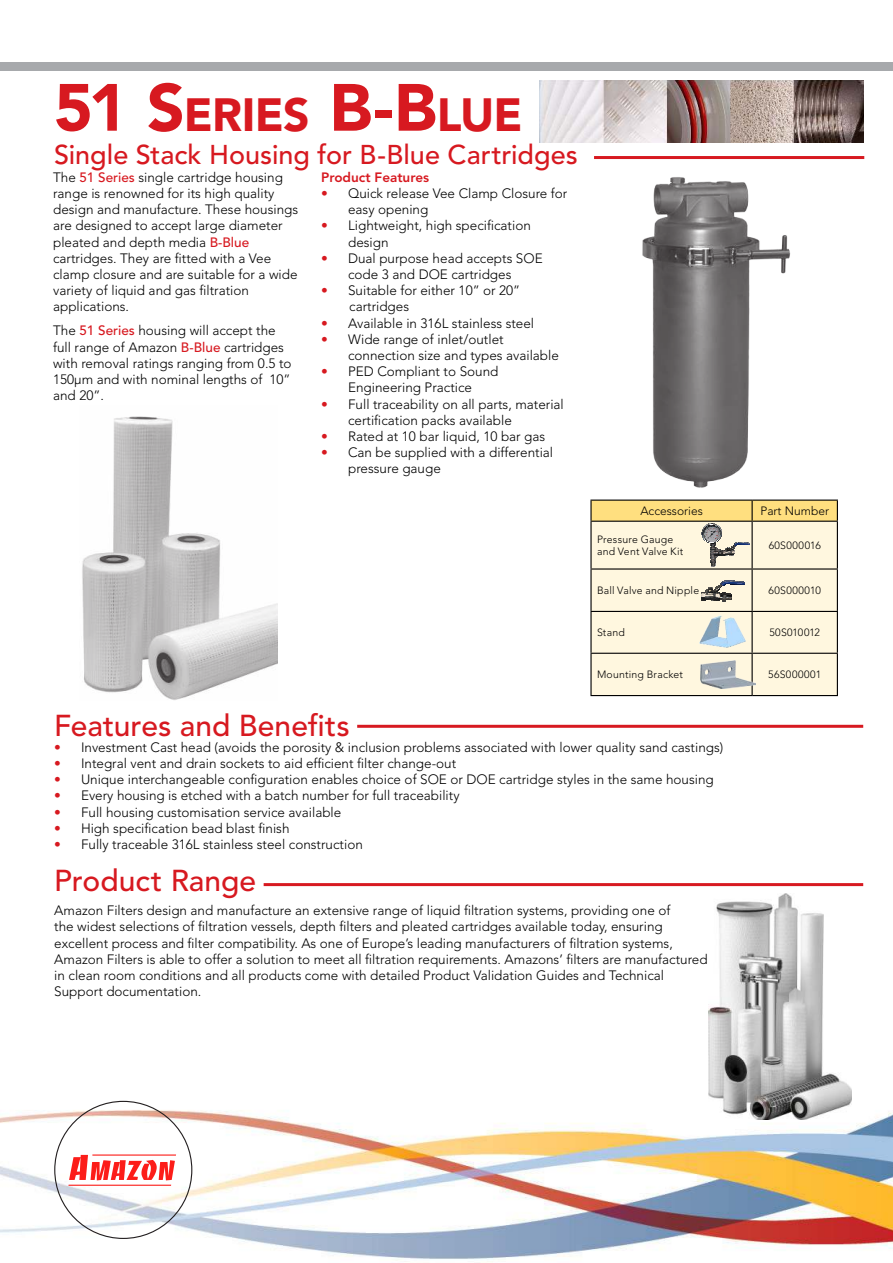
<style>
.page{position:relative;width:893px;height:1263px;background:#fff}
.page>*{position:absolute;margin:0;border:0;box-sizing:border-box;transform-origin:0 0}
.t1{font:900 46.2px "Avenir LT Std";letter-spacing:-.015em;color:#d71920}
.t2{font:500 30px "Avenir LT Std";color:#d71920}
.t3{font:500 27px "Avenir LT Std";color:#d71920}
.t4{font:300 13.5px/16.2px "Avenir LT Std";color:#000}
.t5{font:800 13.5px "Avenir LT Std";color:#d71920}
.t6{font:300 12px "Avenir LT Std";color:#000}
.t7{font:300 10.5px/12.6px "Avenir LT Std";letter-spacing:.02em;color:#000}
.t8{font:300 10.5px "Avenir LT Std";letter-spacing:.05em;color:#000}
.s1{font-size:66px}
.s2{font-weight:500;color:#d71920}
.s3{color:#d71920}
</style>
<div class="page">
<img style="left:0;top:1100px;width:893px;height:162px">
<img style="left:708px;top:893px;width:144px;height:226px">
<svg style="left:69px;top:1155px;width:106px;height:25px"></svg>
<hr style="left:92px;top:1154px;width:84px;height:1px;background:#fc1d19">
<hr style="left:68px;top:1185px;width:103px;height:1px;background:#fc1d19">
<div style="left:0;top:63px;width:893px;height:8px;background:#a7a9ac"></div>
<img style="left:540px;top:81px;width:324px;height:62px">
<hr style="left:357px;top:725px;width:506px;height:3px;background:#d71920">
<hr style="left:264px;top:883px;width:599px;height:3px;background:#d71920">
<img style="left:82px;top:416px;width:195px;height:284px">
<hr style="left:590px;top:521px;width:162px;height:1px;background:#000">
<hr style="left:590px;top:695px;width:162px;height:1px;background:#000">
<hr style="left:752px;top:695px;width:86px;height:1px;background:#000">
<hr style="left:590px;top:522px;width:2px;height:46px;background:#000">
<hr style="left:590px;top:568px;width:162px;height:2px;background:#000">
<hr style="left:590px;top:570px;width:2px;height:41px;background:#000">
<hr style="left:590px;top:611px;width:162px;height:1px;background:#000">
<hr style="left:590px;top:612px;width:2px;height:41px;background:#000">
<hr style="left:590px;top:653px;width:162px;height:1px;background:#000">
<hr style="left:590px;top:654px;width:2px;height:41px;background:#000">
<hr style="left:590px;top:500px;width:162px;height:1px;background:#000">
<hr style="left:590px;top:501px;width:2px;height:20px;background:#000">
<svg style="left:591px;top:500px;width:247px;height:195px;background:#f0e6c8"></svg>
<img style="left:699px;top:616px;width:46px;height:32px">
<img style="left:701px;top:660px;width:54px;height:29px">
<img style="left:642px;top:177px;width:149px;height:311px">
<hr style="left:594px;top:156px;width:270px;height:3px;background:#d71920">
<h1 class="t1" style="left:54px;top:88px;width:470px"><span class="s1">51 S</span>ERIES <span class="s1">B-B</span>LUE</h1>
<h3 class="t3" style="left:54px;top:143px;width:525px">Single Stack Housing for B-Blue Cartridges</h3>
<p class="t4" style="left:53px;top:170px;width:247px">The <span class="s2">51</span> <span class="s2">Series</span> single cartridge housing range is renowned for its high quality design and manufacture. These housings are designed to accept large diameter pleated and depth media <span class="s2">B-</span><span class="s2">Blue </span>cartridges. They are fitted with a Vee clamp closure and are suitable for a wide variety of liquid and gas filtration applications.</p>
<p class="t4" style="left:53px;top:324px;width:240px">The <span class="s2">51</span> <span class="s2">Series</span> housing will accept the full range of Amazon <span class="s2">B-</span><span class="s2">Blue</span> cartridges with removal ratings ranging from 0.5 to<br>150µm and with nominal lengths of 10” and 20”.</p>
<p class="t5" style="left:321px;top:171px;width:109px">Product Features</p>
<p class="t4" style="left:348px;top:186px;width:221px;text-indent:-27px"><span class="s3">•</span> Quick release Vee Clamp Closure for easy opening</p>
<p class="t4" style="left:348px;top:219px;width:184px;text-indent:-27px"><span class="s3">•</span> Lightweight, high specification design</p>
<p class="t4" style="left:321px;top:251px;width:223px;text-align:center"><span class="s3">•</span> Dual purpose head accepts SOE code 3 and DOE cartridges</p>
<p class="t4" style="left:349px;top:284px;width:173px;text-indent:-28px"><span class="s3">•</span> Suitable for either 10” or 20” cartridges</p>
<p class="t4" style="left:321px;top:316px;width:215px"><span class="s3">•</span> Available in 316L stainless steel</p>
<p class="t4" style="left:348px;top:332px;width:212px;text-indent:-27px"><span class="s3">•</span> Wide range of inlet/outlet connection size and types available</p>
<p class="t4" style="left:321px;top:365px;width:179px;text-align:center"><span class="s3">•</span> PED Compliant to Sound<br>Engineering Practice</p>
<p class="t4" style="left:348px;top:397px;width:217px;text-indent:-27px"><span class="s3">•</span> Full traceability on all parts, material certification packs available</p>
<p class="t4" style="left:321px;top:429px;width:226px"><span class="s3">•</span> Rated at 10 bar liquid, 10 bar gas</p>
<p class="t4" style="left:348px;top:446px;width:207px;text-indent:-27px"><span class="s3">•</span> Can be supplied with a differential pressure gauge</p>
<p class="t6" style="left:640px;top:506px;width:64px">Accessories</p>
<p class="t6" style="left:760px;top:506px;width:70px">Part Number</p>
<p class="t7" style="left:597px;top:534px;width:88px">Pressure Gauge and Vent Valve Kit</p>
<p class="t7" style="left:769px;top:540px;width:54px">60S000016</p>
<p class="t7" style="left:597px;top:585px;width:104px">Ball Valve and Nipple</p>
<p class="t7" style="left:769px;top:585px;width:54px">60S000010</p>
<p class="t7" style="left:597px;top:627px;width:29px">Stand</p>
<p class="t7" style="left:769px;top:627px;width:52px">50S010012</p>
<p class="t7" style="left:597px;top:669px;width:87px">Mounting Bracket</p>
<p class="t8" style="left:768px;top:670px;width:54px">56S000001</p>
<h2 class="t2" style="left:54px;top:712px;width:297px">Features and Benefits</h2>
<p class="t4" style="left:54px;top:740px;width:671px"><span class="s3">•</span> Investment Cast head (avoids the porosity &amp; inclusion problems associated with lower quality sand castings)</p>
<p class="t4" style="left:54px;top:756px;width:404px"><span class="s3">•</span> Integral vent and drain sockets to aid efficient filter change-out</p>
<p class="t4" style="left:54px;top:772px;width:661px"><span class="s3">•</span> Unique interchangeable configuration enables choice of SOE or DOE cartridge styles in the same housing</p>
<p class="t4" style="left:54px;top:789px;width:407px"><span class="s3">•</span> Every housing is etched with a batch number for full traceability</p>
<p class="t4" style="left:54px;top:805px;width:289px"><span class="s3">•</span> Full housing customisation service available</p>
<p class="t4" style="left:54px;top:821px;width:237px"><span class="s3">•</span> High specification bead blast finish</p>
<p class="t4" style="left:54px;top:837px;width:310px"><span class="s3">•</span> Fully traceable 316L stainless steel construction</p>
<h2 class="t2" style="left:54px;top:868px;width:203px">Product Range</h2>
<p class="t4" style="left:54px;top:903px;width:655px">Amazon Filters design and manufacture an extensive range of liquid filtration systems, providing one of<br>the widest selections of filtration vessels, depth filters and pleated cartridges available today, ensuring excellent process and filter compatibility. As one of Europe’s leading manufacturers of filtration systems, Amazon Filters is able to offer a solution to meet all filtration requirements. Amazons’ filters are manufactured in clean room conditions and all products come with detailed Product Validation Guides and Technical Support documentation.</p>
</div>
